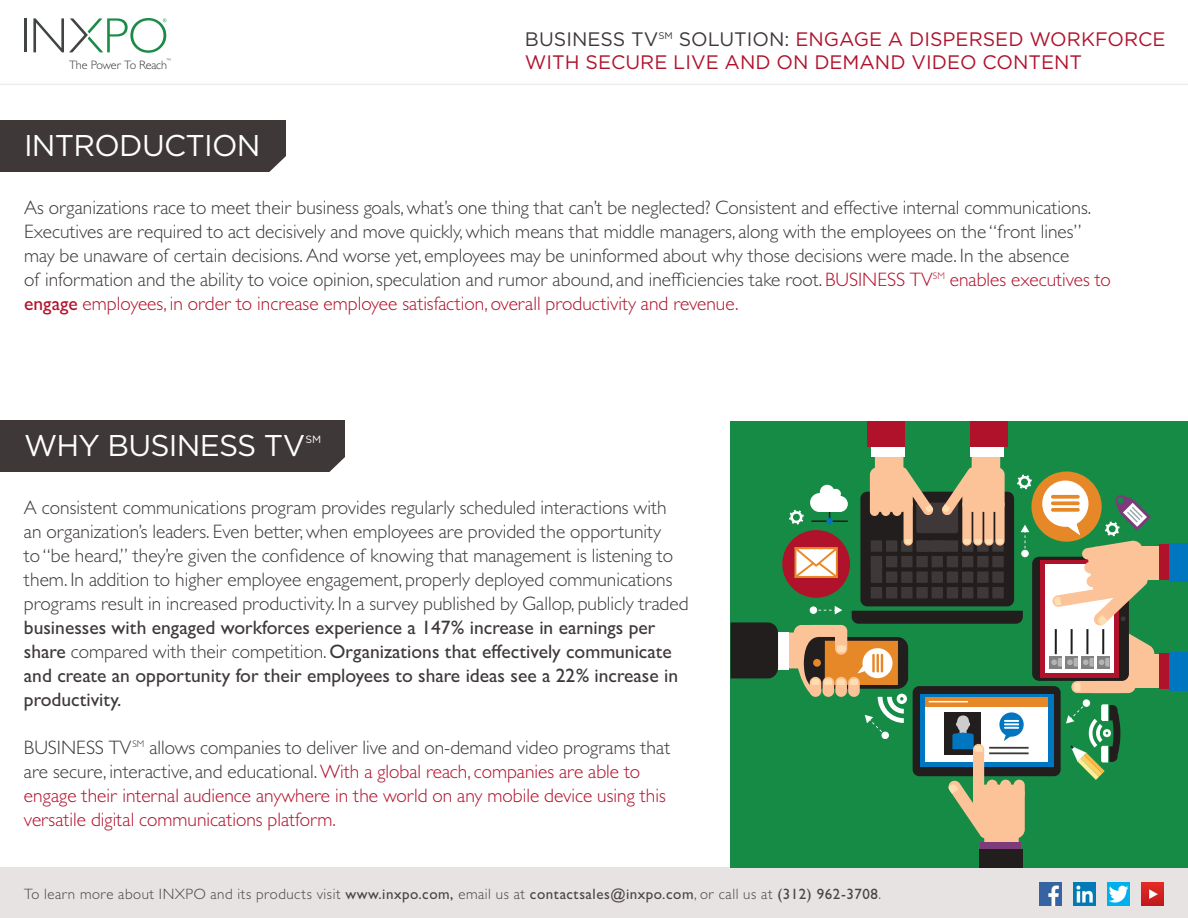
<style>
.page{position:relative;width:1188px;height:918px;background:#fff}
.page>*{position:absolute;margin:0;border:0;box-sizing:border-box;transform-origin:0 0}
.t1{font:30px "Gotham";letter-spacing:-.025em;color:#fff}
.t2{font:300 19.5px/24px "Gill Sans MT Std";color:#3e3839}
.t3{font:300 19.5px/24px "Gill Sans MT Std";color:#b0122c}
.t4{font:500 19.5px/24px "Gill Sans MT Std";color:#3e3839}
.t5{font:19.5px/23.4px "Gotham";color:#b0122c}
.t6{font:300 15px "Gill Sans MT Std";letter-spacing:.035em;color:#4b4444}
.t7{font:300 12.15px "Gill Sans MT Std";letter-spacing:-.025em;color:#3f3939}
.t8{font:10.5px "Gotham";color:#fff}
.t9{font:300 6.45px "Gotham";color:#404542}
.s1{color:#3e3839}
.s2{color:#b0122c}
.s3{font-weight:500;color:#b0122c}
.s4{font-weight:300}
.s5{font-weight:500}
</style>
<div class="page">
<div style="left:0;top:868px;width:1188px;height:50px;background:#e6e3e2"></div>
<hr style="left:24px;top:18px;width:3px;height:34px;background:#404542">
<svg style="left:33px;top:18px;width:133px;height:35px"></svg>
<hr style="left:0;top:84px;width:1188px;height:1px;background:#d4d0ce">
<img style="left:1040px;top:883px;width:22px;height:22px">
<img style="left:1142px;top:883px;width:22px;height:22px">
<img style="left:1108px;top:883px;width:22px;height:22px">
<img style="left:1073px;top:883px;width:23px;height:22px">
<div style="left:0;top:120px;width:285px;height:51px;background:#3e3839"></div>
<svg style="left:255px;top:151px;width:31px;height:21px"></svg>
<div style="left:1px;top:420px;width:344px;height:51px;background:#3e3839"></div>
<svg style="left:315px;top:457px;width:30px;height:15px"></svg>
<div style="left:731px;top:421px;width:457px;height:447px;background:#168b46"></div>
<div style="left:913px;top:686px;width:148px;height:90px;background:#231e1e;border-radius:7px"></div>
<svg style="left:920px;top:694px;width:122px;height:73px"></svg>
<div style="left:925px;top:706px;width:123px;height:55px;background:#fff"></div>
<div style="left:944px;top:713px;width:37px;height:42px;background:#231e1e"></div>
<div style="left:925px;top:697px;width:123px;height:9px;background:#e78828"></div>
<hr style="left:989px;top:752px;width:40px;height:2px;background:#3e3839">
<hr style="left:989px;top:747px;width:40px;height:2px;background:#3e3839">
<div style="left:973px;top:744px;width:11px;height:55px;background:#fcc398;border-radius:6px"></div>
<svg style="left:948px;top:780px;width:77px;height:69px"></svg>
<div style="left:981px;top:842px;width:40px;height:14px;background:#7d3b7c"></div>
<div style="left:979px;top:849px;width:44px;height:19px;background:#231e1e"></div>
<div style="left:860px;top:492px;width:154px;height:114px;background:#231e1e;border-radius:7px"></div>
<div style="left:992px;top:587px;width:12px;height:11px;background:#3e3839"></div>
<div style="left:977px;top:587px;width:12px;height:11px;background:#3e3839"></div>
<div style="left:962px;top:587px;width:11px;height:11px;background:#3e3839"></div>
<div style="left:947px;top:587px;width:11px;height:11px;background:#3e3839"></div>
<div style="left:932px;top:587px;width:11px;height:11px;background:#3e3839"></div>
<div style="left:916px;top:587px;width:12px;height:11px;background:#3e3839"></div>
<div style="left:901px;top:587px;width:12px;height:11px;background:#3e3839"></div>
<div style="left:886px;top:587px;width:11px;height:11px;background:#3e3839"></div>
<div style="left:871px;top:587px;width:11px;height:11px;background:#3e3839"></div>
<div style="left:992px;top:571px;width:12px;height:12px;background:#3e3839"></div>
<div style="left:977px;top:571px;width:12px;height:12px;background:#3e3839"></div>
<div style="left:962px;top:571px;width:11px;height:12px;background:#3e3839"></div>
<div style="left:947px;top:571px;width:11px;height:12px;background:#3e3839"></div>
<div style="left:932px;top:571px;width:11px;height:12px;background:#3e3839"></div>
<div style="left:916px;top:571px;width:12px;height:12px;background:#3e3839"></div>
<div style="left:901px;top:571px;width:12px;height:12px;background:#3e3839"></div>
<div style="left:886px;top:571px;width:11px;height:12px;background:#3e3839"></div>
<div style="left:871px;top:562px;width:11px;height:21px;background:#3e3839"></div>
<div style="left:992px;top:556px;width:12px;height:11px;background:#3e3839"></div>
<div style="left:977px;top:556px;width:12px;height:11px;background:#3e3839"></div>
<div style="left:962px;top:556px;width:11px;height:11px;background:#3e3839"></div>
<div style="left:947px;top:556px;width:11px;height:11px;background:#3e3839"></div>
<div style="left:932px;top:556px;width:11px;height:11px;background:#3e3839"></div>
<div style="left:916px;top:556px;width:12px;height:11px;background:#3e3839"></div>
<div style="left:901px;top:556px;width:12px;height:11px;background:#3e3839"></div>
<div style="left:886px;top:556px;width:11px;height:11px;background:#3e3839"></div>
<div style="left:871px;top:556px;width:11px;height:11px;background:#3e3839"></div>
<div style="left:992px;top:540px;width:12px;height:12px;background:#3e3839"></div>
<div style="left:977px;top:540px;width:12px;height:12px;background:#3e3839"></div>
<div style="left:962px;top:540px;width:11px;height:12px;background:#3e3839"></div>
<div style="left:919px;top:540px;width:39px;height:12px;background:#3e3839"></div>
<div style="left:916px;top:540px;width:12px;height:12px;background:#3e3839"></div>
<div style="left:901px;top:540px;width:12px;height:12px;background:#3e3839"></div>
<div style="left:886px;top:540px;width:11px;height:12px;background:#3e3839"></div>
<div style="left:871px;top:540px;width:11px;height:12px;background:#3e3839"></div>
<div style="left:916px;top:503px;width:42px;height:30px;background:#3e3839;border-radius:3px"></div>
<div style="left:904px;top:500px;width:9px;height:46px;background:#fcc398;border-radius:5px"></div>
<svg style="left:905px;top:539px;width:7px;height:5px"></svg>
<svg style="left:870px;top:448px;width:64px;height:68px"></svg>
<div style="left:962px;top:500px;width:10px;height:46px;background:#fcc398;border-radius:5px"></div>
<div style="left:973px;top:500px;width:10px;height:46px;background:#fcc398;border-radius:5px"></div>
<div style="left:984px;top:500px;width:10px;height:46px;background:#fcc398;border-radius:5px"></div>
<div style="left:995px;top:500px;width:10px;height:46px;background:#fcc398;border-radius:5px"></div>
<svg style="left:964px;top:539px;width:39px;height:5px"></svg>
<svg style="left:941px;top:448px;width:64px;height:68px"></svg>
<div style="left:872px;top:445px;width:33px;height:11px;background:#fff"></div>
<div style="left:868px;top:421px;width:37px;height:26px;background:#b0122c"></div>
<div style="left:971px;top:445px;width:33px;height:11px;background:#fff"></div>
<div style="left:971px;top:421px;width:37px;height:26px;background:#b0122c"></div>
<div style="left:1032px;top:557px;width:97px;height:124px;background:#231e1e;border-radius:7px"></div>
<div style="left:1040px;top:560px;width:79px;height:118px;background:#b0122c"></div>
<div style="left:1130px;top:546px;width:46px;height:34px;background:#fcc398"></div>
<div style="left:1159px;top:544px;width:12px;height:36px;background:#b0122c"></div>
<div style="left:1169px;top:543px;width:19px;height:38px;background:#0076c1"></div>
<div style="left:1132px;top:655px;width:47px;height:33px;background:#fcc398"></div>
<div style="left:1159px;top:653px;width:12px;height:36px;background:#b0122c"></div>
<div style="left:1169px;top:652px;width:19px;height:38px;background:#0076c1"></div>
<div style="left:782px;top:530px;width:68px;height:68px;background:#b0122c;border-radius:50%"></div>
<svg style="left:794px;top:547px;width:44px;height:31px"></svg>
<hr style="left:811px;top:520px;width:37px;height:2px;background:#231e1e">
<div style="left:826px;top:518px;width:7px;height:6px;background:#0076c1;border-radius:50%"></div>
<svg style="left:810px;top:485px;width:38px;height:35px"></svg>
<svg style="left:1021px;top:525px;width:8px;height:32px"></svg>
<svg style="left:789px;top:510px;width:15px;height:15px"></svg>
<svg style="left:1017px;top:475px;width:15px;height:14px"></svg>
<div style="left:1031px;top:471px;width:71px;height:71px;background:#e78828;border-radius:50%"></div>
<svg style="left:731px;top:606px;width:293px;height:146px"></svg>
<svg style="left:1042px;top:481px;width:114px;height:299px"></svg>
<p class="t9" style="left:166px;top:57px;width:6px">™</p>
<p class="t7" style="left:69px;top:58px;width:100px">The Power To Reach</p>
<h1 class="t1" style="left:24px;top:127px;width:238px">INTRODUCTION</h1>
<p class="t5" style="left:525px;top:27px;width:642px"><span class="s1">BUSINESS TV</span><sup>SM</sup> <span class="s1">SOLUTION:</span> ENGAGE A DISPERSED WORKFORCE<br>WITH SECURE LIVE AND ON DEMAND VIDEO CONTENT</p>
<p class="t2" style="left:24px;top:195px;width:1088px">As organizations race to meet their business goals, what’s one thing that can’t be neglected? Consistent and effective internal communications.<br>Executives are required to act decisively and move quickly, which means that middle managers, along with the employees on the “front lines” may be unaware of certain decisions. And worse yet, employees may be uninformed about why those decisions were made. In the absence<br>of information and the ability to voice opinion, speculation and rumor abound, and inefficiencies take root. <span class="s2">BUSINESS TV</span><sup>SM</sup> <span class="s2">enables executives to </span><span class="s3">engage</span> <span class="s2">employees, in order to increase employee satisfaction, overall productivity and revenue.</span></p>
<h1 class="t1" style="left:24px;top:427px;width:283px">WHY BUSINESS TV</h1>
<p class="t8" style="left:305px;top:433px;width:17px">SM</p>
<p class="t2" style="left:24px;top:495px;width:666px">A consistent communications program provides regularly scheduled interactions with an organization’s leaders. Even better, when employees are provided the opportunity<br>to “be heard,” they’re given the confidence of knowing that management is listening to them. In addition to higher employee engagement, properly deployed communications programs result in increased productivity. In a survey published by Gallop, publicly traded</p>
<p class="t4" style="left:24px;top:616px;width:656px">businesses with engaged workforces experience a 147% increase in earnings per share <span class="s4">compared with their competition.</span> Organizations that effectively communicate and create an opportunity for their employees to share ideas see a 22% increase in productivity.</p>
<p class="t3" style="left:24px;top:735px;width:648px"><span class="s1">BUSINESS TV</span><sup>SM</sup> <span class="s1">allows companies to deliver live and on-demand video programs that are secure, interactive, and educational.</span> With a global reach, companies are able to engage their internal audience anywhere in the world on any mobile device using this versatile digital communications platform.</p>
<p class="t6" style="left:24px;top:884px;width:859px">To learn more about INXPO and its products visit <span class="s5">www.inxpo.com,</span> email us at <span class="s5">contactsales@inxpo.com</span>, or call us at <span class="s5">(312) 962-3708</span>.</p>
</div>
